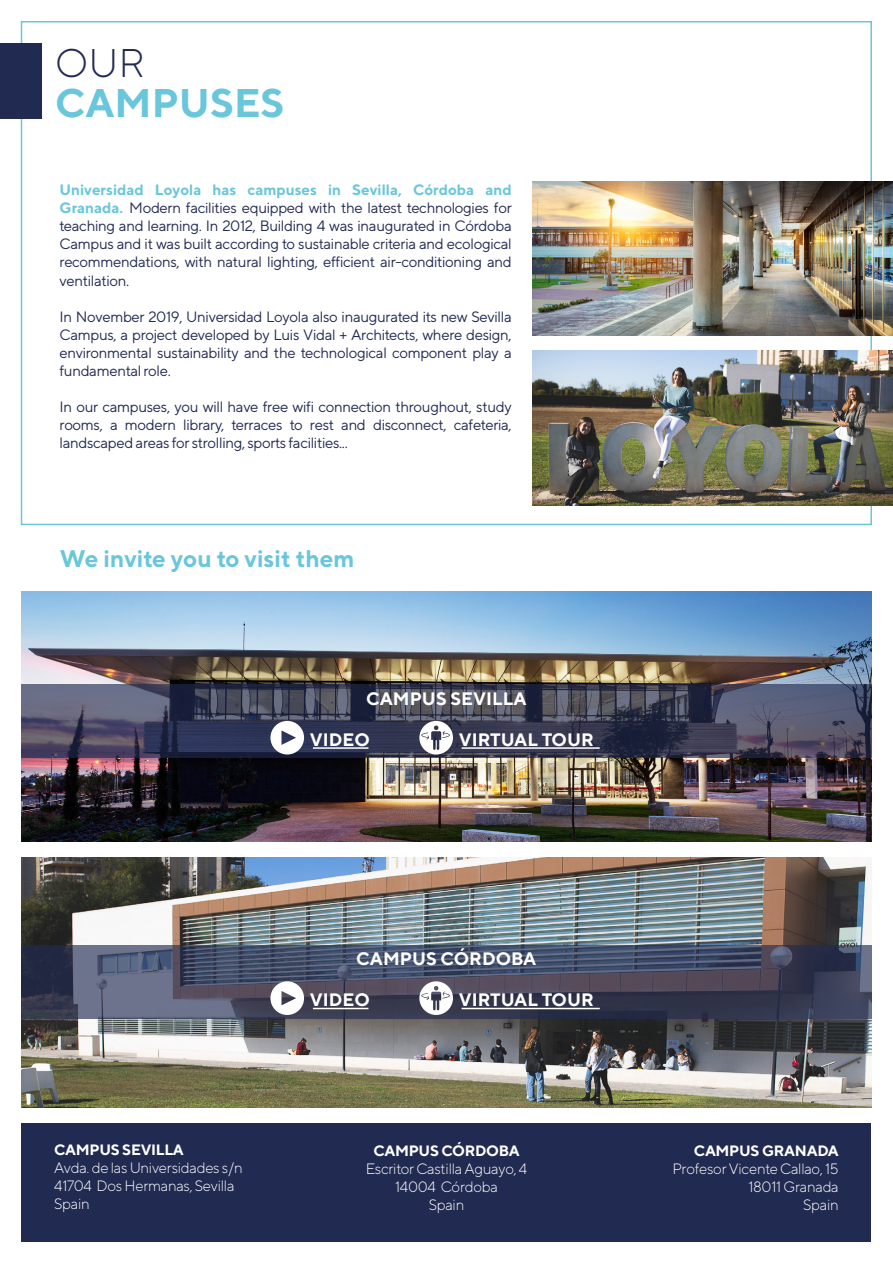
<style>
.page{position:relative;width:893px;height:1263px;background:#fff}
.page>*{position:absolute;margin:0;border:0;box-sizing:border-box;transform-origin:0 0}
.t1{font:700 39.9px "TT Norms";color:#69c6db}
.t2{font:300 39.9px "TT Norms";color:#212b52}
.t3{font:700 24px "TT Norms";color:#69c6db}
.t4{font:700 18px "TT Norms";color:#fff}
.t5{font:15px/18px "TT Norms";letter-spacing:-.025em;color:#212b52;text-align:justify}
.t6{font:300 15px/18px "TT Norms";letter-spacing:-.02em;color:#fff}
.t7{font:700 15px "TT Norms";letter-spacing:-.02em;color:#fff}
.s1{font-weight:700;color:#69c6db}
</style>
<div class="page">
<img style="left:532px;top:181px;width:361px;height:155px">
<img style="left:532px;top:351px;width:361px;height:155px">
<img style="left:21px;top:591px;width:851px;height:251px">
<img style="left:21px;top:857px;width:851px;height:251px">
<div style="left:22px;top:1123px;width:849px;height:118px;background:#212b52"></div>
<svg style="left:21px;top:684px;width:851px;height:74px;background:#43455b"></svg>
<svg style="left:270px;top:721px;width:34px;height:33px"></svg>
<svg style="left:419px;top:721px;width:34px;height:33px"></svg>
<hr style="left:313px;top:747px;width:55px;height:2px;background:#fff">
<hr style="left:462px;top:747px;width:138px;height:2px;background:#fff">
<svg style="left:21px;top:945px;width:851px;height:74px;background:#454a61"></svg>
<svg style="left:270px;top:981px;width:34px;height:34px"></svg>
<svg style="left:419px;top:981px;width:34px;height:34px"></svg>
<hr style="left:313px;top:1008px;width:55px;height:1px;background:#fff">
<hr style="left:462px;top:1008px;width:138px;height:1px;background:#fff">
<div style="left:0;top:44px;width:42px;height:75px;background:#212b52"></div>
<h1 class="t2" style="left:55px;top:38px;width:91px">OUR</h1>
<h1 class="t1" style="left:55px;top:78px;width:231px">CAMPUSES</h1>
<p class="t5" style="left:60px;top:181px;width:454px"><span class="s1">Universidad Loyola has campuses in Sevilla, Córdoba and Granada.</span> Modern facilities equipped with the latest technologies for teaching and learning. In 2012, Building 4 was inaugurated in Córdoba Campus and it was built according to sustainable criteria and ecological recommendations, with natural lighting, efficient air-conditioning and ventilation.</p>
<p class="t5" style="left:60px;top:307px;width:454px">In November 2019, Universidad Loyola also inaugurated its new Sevilla Campus, a project developed by Luis Vidal + Architects, where design, environmental sustainability and the technological component play a fundamental role.</p>
<p class="t5" style="left:60px;top:397px;width:454px">In our campuses, you will have free wifi connection throughout, study rooms, a modern library, terraces to rest and disconnect, cafeteria, landscaped areas for strolling, sports facilities...</p>
<h2 class="t3" style="left:60px;top:544px;width:296px">We invite you to visit them</h2>
<p class="t4" style="left:366px;top:687px;width:162px">CAMPUS SEVILLA</p>
<p class="t4" style="left:459px;top:728px;width:136px">VIRTUAL TOUR</p>
<p class="t4" style="left:310px;top:728px;width:62px">VIDEO</p>
<p class="t7" style="left:54px;top:1141px;width:131px">CAMPUS SEVILLA</p>
<p class="t6" style="left:54px;top:1159px;width:190px">Avda. de las Universidades s/n<br>41704 Dos Hermanas, Sevilla<br>Spain</p>
<p class="t4" style="left:356px;top:948px;width:182px">CAMPUS CÓRDOBA</p>
<p class="t4" style="left:459px;top:989px;width:136px">VIRTUAL TOUR</p>
<p class="t4" style="left:310px;top:989px;width:62px">VIDEO</p>
<p class="t7" style="left:373px;top:1141px;width:148px">CAMPUS CÓRDOBA</p>
<p class="t6" style="left:366px;top:1159px;width:163px;text-align:center">Escritor Castilla Aguayo, 4<br>14004 Córdoba<br>Spain</p>
<p class="t7" style="left:694px;top:1141px;width:146px">CAMPUS GRANADA</p>
<p class="t6" style="left:672px;top:1159px;width:168px;text-align:right">Profesor Vicente Callao, 15<br>18011 Granada<br>Spain</p>
</div>
